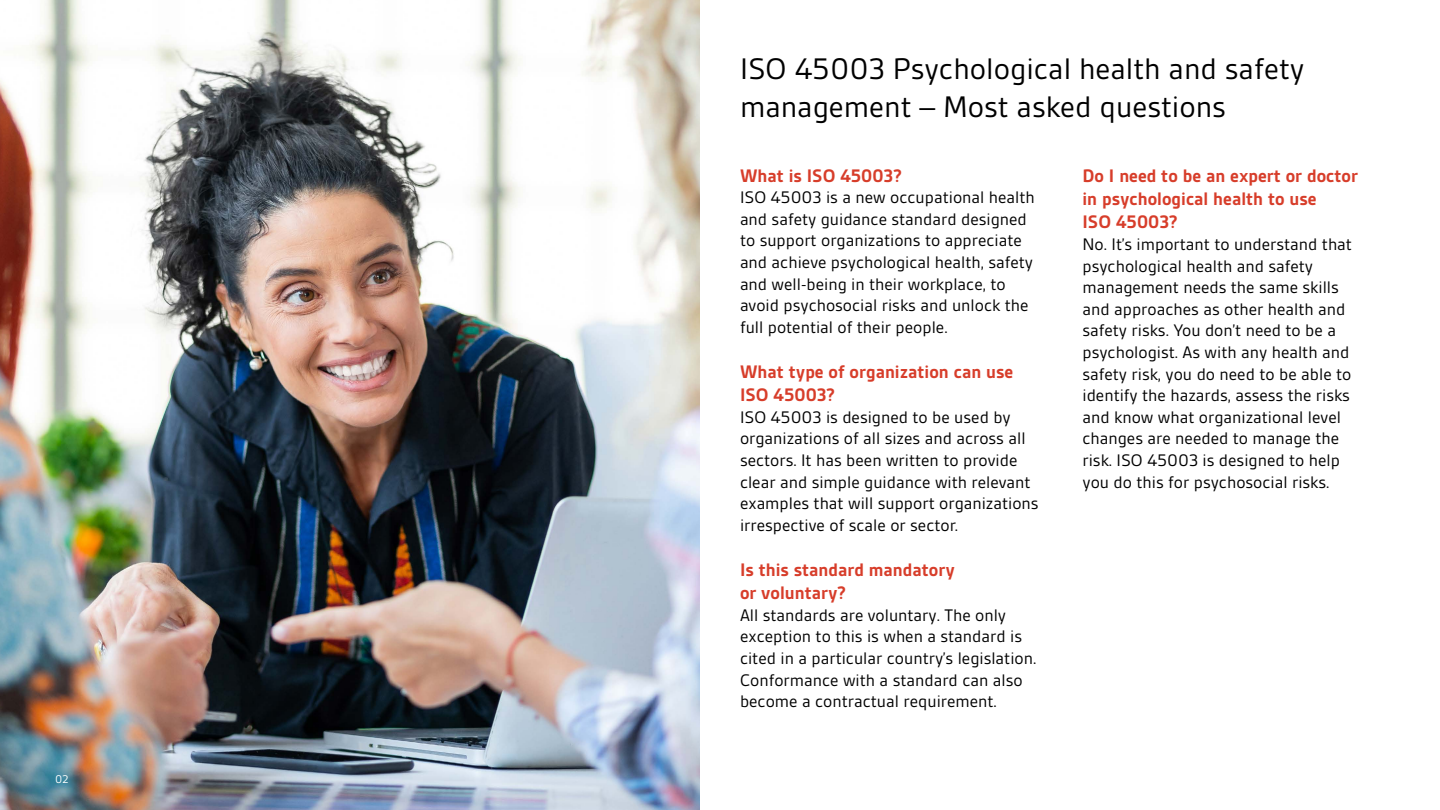
<style>
.page{position:relative;width:1440px;height:810px;background:#fff}
.page>*{position:absolute;margin:0;border:0;box-sizing:border-box;transform-origin:0 0}
.t1{font:32px/38.4px "BSI Gesta";color:#000}
.body_bold{font:700 19.5px/23.4px "BSI Gesta";color:#d73d2a}
.body{font:18px/21.6px "BSI Gesta";color:#000}
.t2{font:12px "BSI Gesta";color:#fff}
</style>
<div class="page">
<img style="left:0;top:0;width:700px;height:810px">
<p class="t2" style="left:55px;top:773px;width:15px">02</p>
<h2 class="t1" style="left:740px;top:50px;width:566px">ISO 45003 Psychological health and safety management – Most asked questions</h2>
<p class="body_bold" style="left:740px;top:164px;width:164px">What is ISO 45003?</p>
<p class="body" style="left:740px;top:187px;width:296px">ISO 45003 is a new occupational health and safety guidance standard designed to support organizations to appreciate and achieve psychological health, safety and well-being in their workplace, to avoid psychosocial risks and unlock the full potential of their people.</p>
<p class="body_bold" style="left:740px;top:360px;width:275px">What type of organization can use<br>ISO 45003?</p>
<p class="body" style="left:740px;top:406px;width:300px">ISO 45003 is designed to be used by organizations of all sizes and across all sectors. It has been written to provide clear and simple guidance with relevant examples that will support organizations irrespective of scale or sector.</p>
<p class="body_bold" style="left:740px;top:558px;width:216px">Is this standard mandatory or voluntary?</p>
<p class="body" style="left:740px;top:604px;width:298px">All standards are voluntary. The only exception to this is when a standard is cited in a particular country’s legislation.<br>Conformance with a standard can also become a contractual requirement.</p>
<p class="body_bold" style="left:1082px;top:164px;width:277px">Do I need to be an expert or doctor in psychological health to use<br>ISO 45003?</p>
<p class="body" style="left:1082px;top:234px;width:271px">No. It’s important to understand that psychological health and safety management needs the same skills and approaches as other health and safety risks. You don’t need to be a psychologist. As with any health and safety risk, you do need to be able to identify the hazards, assess the risks and know what organizational level changes are needed to manage the risk. ISO 45003 is designed to help you do this for psychosocial risks.</p>
</div>
